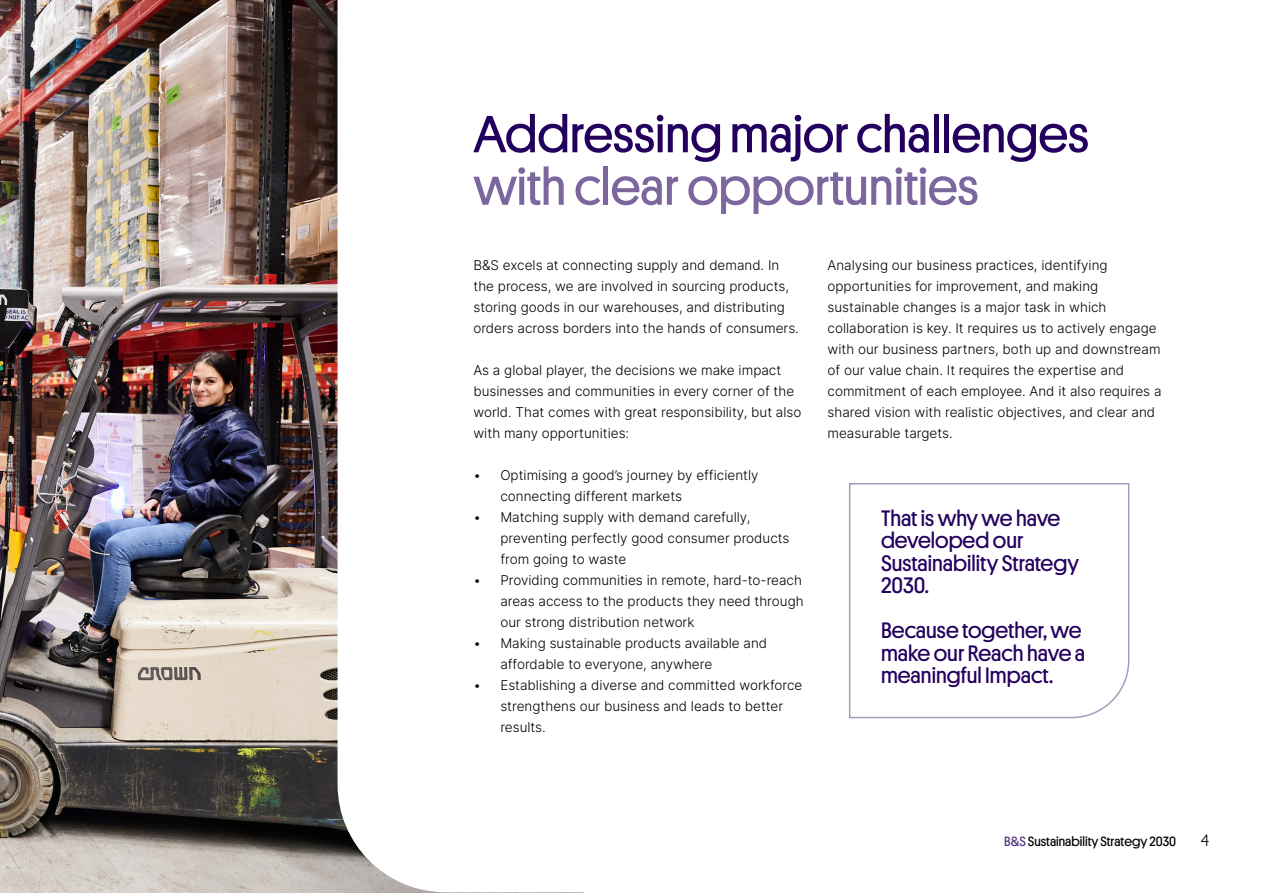
<style>
.page{position:relative;width:1263px;height:893px;background:#fff}
.page>*{position:absolute;margin:0;border:0;box-sizing:border-box;transform-origin:0 0}
.t1{font:52.5px "Platform";color:#24005e}
.t2{font:52.5px "Platform";letter-spacing:-.005em;color:#7c669e}
.t3{font:22.5px/22.5px "Platform";color:#24005e}
.t4{font:300 16.5px "Platform";color:#000}
.t5{font:13.5px/21px "Inter";color:#000}
.t6{font:13.5px "Platform";color:#000}
.s1{color:#50337e}
</style>
<div class="page">
<img style="left:0;top:0;width:583px;height:893px">
<svg style="left:338px;top:0;width:245px;height:892px"></svg>
<svg style="left:849px;top:483px;width:281px;height:236px"></svg>
<h1 class="t1" style="left:473px;top:96px;width:617px">Addressing major challenges</h1>
<h1 class="t2" style="left:473px;top:149px;width:507px">with clear opportunities</h1>
<p class="t5" style="left:473px;top:254px;width:327px">B&amp;S excels at connecting supply and demand. In the process, we are involved in sourcing products, storing goods in our warehouses, and distributing orders across borders into the hands of consumers.</p>
<p class="t5" style="left:473px;top:359px;width:330px">As a global player, the decisions we make impact businesses and communities in every corner of the world. That comes with great responsibility, but also with many opportunities:</p>
<p class="t5" style="left:500px;top:464px;width:260px;text-indent:-27px">• Optimising a good’s journey by efficiently connecting different markets</p>
<p class="t5" style="left:500px;top:506px;width:291px;text-indent:-27px">• Matching supply with demand carefully, preventing perfectly good consumer products from going to waste</p>
<p class="t5" style="left:500px;top:569px;width:305px;text-indent:-27px">• Providing communities in remote, hard-to-reach areas access to the products they need through our strong distribution network</p>
<p class="t5" style="left:500px;top:632px;width:268px;text-indent:-27px">• Making sustainable products available and affordable to everyone, anywhere</p>
<p class="t5" style="left:500px;top:674px;width:303px;text-indent:-27px">• Establishing a diverse and committed workforce strengthens our business and leads to better results.</p>
<p class="t5" style="left:827px;top:254px;width:335px">Analysing our business practices, identifying opportunities for improvement, and making sustainable changes is a major task in which collaboration is key. It requires us to actively engage with our business partners, both up and downstream of our value chain. It requires the expertise and commitment of each employee. And it also requires a shared vision with realistic objectives, and clear and measurable targets.</p>
<h2 class="t3" style="left:881px;top:505px;width:199px">That is why we have developed our<br>Sustainability Strategy<br>2030.</h2>
<h2 class="t3" style="left:881px;top:618px;width:206px">Because together, we make our Reach have a meaningful Impact.</h2>
<p class="t6" style="left:1004px;top:832px;width:173px"><span class="s1">B&amp;S</span> Sustainability Strategy 2030</p>
<p class="t4" style="left:1201px;top:828px;width:9px">4</p>
</div>
